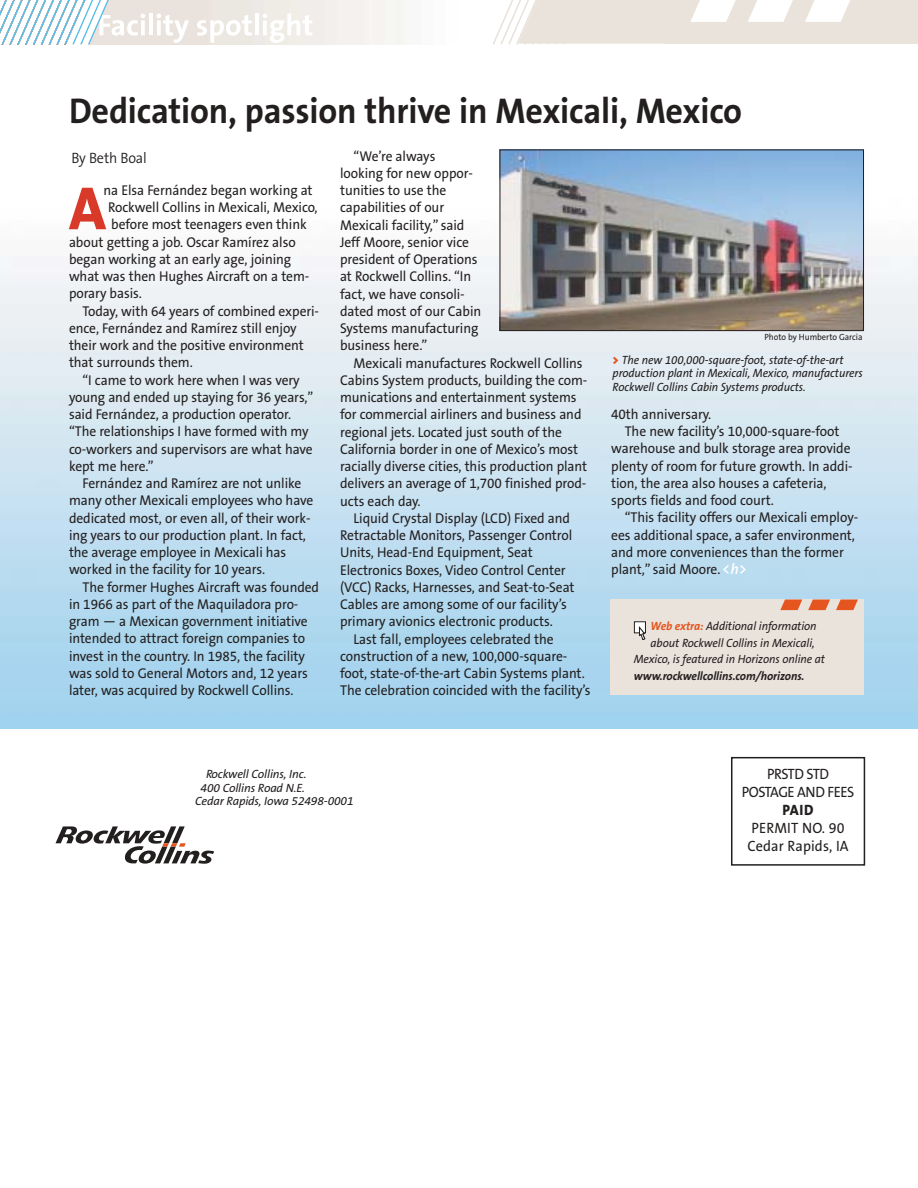
<style>
.page{position:relative;width:918px;height:1188px;background:#fff}
.page>*{position:absolute;margin:0;border:0;box-sizing:border-box;transform-origin:0 0}
.t1{font:800 61.5px "The Sans B8";color:#d83929;scale:.95 1}
.t2{font:700 36px "The Sans B7";letter-spacing:-.005em;color:#231f1f;scale:.95 1}
.t3{font:15px/18px "The Sans B5 Plain";letter-spacing:-.01em;color:#231f1f;text-align:center;scale:.95 1}
.t4{font:300 15px "The Sans B4";letter-spacing:-.01em;color:#231f1f;scale:.95 1}
.t5{font:14.25px "The Sans B5 Plain";letter-spacing:-.005em;color:#231f1f;scale:.95 1}
.t6{font:italic 12px/13.5px "The Sans B5 Plain";letter-spacing:-.005em;color:#231f1f;scale:.95 1}
.t7{font:italic 12px "The Sans B5 Plain";letter-spacing:-.005em;color:#231f1f}
.t8{font:italic 700 12px "The Sans B7";letter-spacing:-.005em;color:#231f1f;scale:.95 1}
.t9{font:9px "The Sans B5 Plain";letter-spacing:-.005em;color:#231f1f;scale:.95 1}
.s1{font-family:"The Sans B9";font-weight:900;font-style:normal;color:#e5551f}
.s2{font-family:"The Serif B6";font-weight:600;font-size:15px;color:#fff}
.s3{font-family:"The Sans B6";font-weight:600;font-style:italic;font-size:15px;color:#fff}
.s4{font-family:"The Sans B7";font-weight:700;color:#e5551f}
.s5{font-family:"The Sans B8";font-weight:800}
</style>
<div class="page">
<svg style="left:156px;top:14px;width:33px;height:29px"></svg>
<svg style="left:197px;top:15px;width:55px;height:28px"></svg>
<svg style="left:263px;top:13px;width:50px;height:30px"></svg>
<img style="left:0;top:149px;width:918px;height:580px">
<div style="left:731px;top:757px;width:134px;height:109px;border:2px solid #231f1f"></div>
<svg style="left:56px;top:826px;width:158px;height:38px"></svg>
<img style="left:502px;top:152px;width:360px;height:177px">
<div style="left:500px;top:150px;width:364px;height:181px;border:1px solid #231f1f"></div>
<svg style="left:0;top:0;width:145px;height:45px"></svg>
<div style="left:610px;top:599px;width:254px;height:96px;background:#eae3dc"></div>
<div style="left:634px;top:622px;width:11px;height:11px;background:#fff"></div>
<div style="left:634px;top:621px;width:12px;height:12px;border:1px solid #231f1f"></div>
<svg style="left:639px;top:627px;width:6px;height:13px"></svg>
<svg style="left:780px;top:600px;width:22px;height:10px"></svg>
<svg style="left:808px;top:600px;width:22px;height:10px"></svg>
<svg style="left:836px;top:600px;width:22px;height:10px"></svg>
<svg style="left:493px;top:0;width:425px;height:44px"></svg>
<p class="t2" style="left:69px;top:96px;width:710px">Dedication, passion thrive in Mexicali, Mexico</p>
<p class="t4" style="left:71px;top:152px;width:81px">By Beth Boal</p>
<p class="t5" style="left:104px;top:185px;width:222px">na Elsa Fernández began working at</p>
<p class="t5" style="left:108px;top:202px;width:222px">Rockwell Collins in Mexicali, Mexico,</p>
<p class="t5" style="left:111px;top:219px;width:207px">before most teenagers even think</p>
<p class="t5" style="left:69px;top:236px;width:240px">about getting a job. Oscar Ramírez also</p>
<p class="t5" style="left:69px;top:254px;width:235px">began working at an early age, joining</p>
<p class="t5" style="left:69px;top:271px;width:255px">what was then Hughes Aircraft on a tem-</p>
<p class="t5" style="left:69px;top:288px;width:78px">porary basis.</p>
<p class="t5" style="left:82px;top:305px;width:251px">Today, with 64 years of combined experi-</p>
<p class="t5" style="left:69px;top:323px;width:241px">ence, Fernández and Ramírez still enjoy</p>
<p class="t5" style="left:69px;top:340px;width:249px">their work and the positive environment</p>
<p class="t5" style="left:69px;top:357px;width:132px">that surrounds them.</p>
<p class="t5" style="left:82px;top:374px;width:230px">“I came to work here when I was very</p>
<p class="t5" style="left:69px;top:392px;width:259px">young and ended up staying for 36 years,”</p>
<p class="t5" style="left:69px;top:409px;width:235px">said Fernández, a production operator.</p>
<p class="t5" style="left:69px;top:426px;width:254px">“The relationships I have formed with my</p>
<p class="t5" style="left:69px;top:443px;width:258px">co-workers and supervisors are what have</p>
<p class="t5" style="left:69px;top:461px;width:91px">kept me here.”</p>
<p class="t5" style="left:82px;top:478px;width:232px">Fernández and Ramírez are not unlike</p>
<p class="t5" style="left:69px;top:495px;width:259px">many other Mexicali employees who have</p>
<p class="t5" style="left:69px;top:512px;width:256px">dedicated most, or even all, of their work-</p>
<p class="t5" style="left:69px;top:530px;width:251px">ing years to our production plant. In fact,</p>
<p class="t5" style="left:69px;top:547px;width:230px">the average employee in Mexicali has</p>
<p class="t5" style="left:69px;top:564px;width:208px">worked in the facility for 10 years.</p>
<p class="t5" style="left:82px;top:581px;width:251px">The former Hughes Aircraft was founded</p>
<p class="t5" style="left:69px;top:599px;width:243px">in 1966 as part of the Maquiladora pro-</p>
<p class="t5" style="left:69px;top:616px;width:253px">gram — a Mexican government initiative</p>
<p class="t5" style="left:69px;top:633px;width:250px">intended to attract foreign companies to</p>
<p class="t5" style="left:69px;top:650px;width:250px">invest in the country. In 1985, the facility</p>
<p class="t5" style="left:69px;top:667px;width:253px">was sold to General Motors and, 12 years</p>
<p class="t5" style="left:69px;top:685px;width:238px">later, was acquired by Rockwell Collins.</p>
<p class="t1" style="left:69px;top:184px;width:40px">A</p>
<p class="t5" style="left:354px;top:150px;width:88px">“We’re always</p>
<p class="t5" style="left:340px;top:167px;width:141px">looking for new oppor-</p>
<p class="t5" style="left:340px;top:185px;width:113px">tunities to use the</p>
<p class="t5" style="left:340px;top:202px;width:111px">capabilities of our</p>
<p class="t5" style="left:340px;top:219px;width:132px">Mexicali facility,” said</p>
<p class="t5" style="left:340px;top:236px;width:137px">Jeff Moore, senior vice</p>
<p class="t5" style="left:340px;top:254px;width:146px">president of Operations</p>
<p class="t5" style="left:340px;top:271px;width:140px">at Rockwell Collins. “In</p>
<p class="t5" style="left:340px;top:288px;width:133px">fact, we have consoli-</p>
<p class="t5" style="left:340px;top:305px;width:150px">dated most of our Cabin</p>
<p class="t5" style="left:340px;top:323px;width:147px">Systems manufacturing</p>
<p class="t5" style="left:340px;top:340px;width:93px">business here.”</p>
<p class="t5" style="left:354px;top:357px;width:243px">Mexicali manufactures Rockwell Collins</p>
<p class="t5" style="left:340px;top:374px;width:262px">Cabins System products, building the com-</p>
<p class="t5" style="left:340px;top:392px;width:250px">munications and entertainment systems</p>
<p class="t5" style="left:340px;top:409px;width:256px">for commercial airliners and business and</p>
<p class="t5" style="left:340px;top:426px;width:235px">regional jets. Located just south of the</p>
<p class="t5" style="left:340px;top:443px;width:252px">California border in one of Mexico’s most</p>
<p class="t5" style="left:340px;top:461px;width:262px">racially diverse cities, this production plant</p>
<p class="t5" style="left:340px;top:478px;width:261px">delivers an average of 1,700 finished prod-</p>
<p class="t5" style="left:340px;top:495px;width:86px">ucts each day.</p>
<p class="t5" style="left:354px;top:512px;width:229px">Liquid Crystal Display (LCD) Fixed and</p>
<p class="t5" style="left:340px;top:530px;width:246px">Retractable Monitors, Passenger Control</p>
<p class="t5" style="left:340px;top:547px;width:204px">Units, Head-End Equipment, Seat</p>
<p class="t5" style="left:340px;top:564px;width:239px">Electronics Boxes, Video Control Center</p>
<p class="t5" style="left:340px;top:581px;width:248px">(VCC) Racks, Harnesses, and Seat-to-Seat</p>
<p class="t5" style="left:340px;top:599px;width:240px">Cables are among some of our facility’s</p>
<p class="t5" style="left:340px;top:616px;width:225px">primary avionics electronic products.</p>
<p class="t5" style="left:354px;top:633px;width:212px">Last fall, employees celebrated the</p>
<p class="t5" style="left:340px;top:650px;width:241px">construction of a new, 100,000-square-</p>
<p class="t5" style="left:340px;top:668px;width:259px">foot, state-of-the-art Cabin Systems plant.</p>
<p class="t5" style="left:340px;top:685px;width:265px">The celebration coincided with the facility’s</p>
<p class="t9" style="left:765px;top:333px;width:105px">Photo by Humberto Garcia</p>
<p class="t6" style="left:613px;top:354px;width:265px"><span class="s1">&gt;</span> The new 100,000-square-foot, state-of-the-art production plant in Mexicali, Mexico, manufacturers<br>Rockwell Collins Cabin Systems products.</p>
<p class="t5" style="left:611px;top:408px;width:107px">40th anniversary.</p>
<p class="t5" style="left:625px;top:426px;width:228px">The new facility’s 10,000-square-foot</p>
<p class="t5" style="left:611px;top:443px;width:253px">warehouse and bulk storage area provide</p>
<p class="t5" style="left:611px;top:460px;width:256px">plenty of room for future growth. In addi-</p>
<p class="t5" style="left:611px;top:477px;width:228px">tion, the area also houses a cafeteria,</p>
<p class="t5" style="left:611px;top:495px;width:173px">sports fields and food court.</p>
<p class="t5" style="left:625px;top:512px;width:247px">“This facility offers our Mexicali employ-</p>
<p class="t5" style="left:611px;top:529px;width:258px">ees additional space, a safer environment,</p>
<p class="t5" style="left:611px;top:546px;width:246px">and more conveniences than the former</p>
<p class="t5" style="left:611px;top:564px;width:145px">plant,” said Moore.<span class="s2">&lt;</span><span class="s3">h</span><span class="s2">&gt;</span></p>
<p class="t6" style="left:651px;top:621px;width:176px"><span class="s4">Web extra:</span> Additional information</p>
<p class="t6" style="left:651px;top:637px;width:174px">about Rockwell Collins in Mexicali,</p>
<p class="t6" style="left:634px;top:654px;width:203px">Mexico, is featured in Horizons online at</p>
<p class="t8" style="left:634px;top:671px;width:181px">www.rockwellcollins.com/horizons.</p>
<p class="t7" style="left:206px;top:770px;width:102px">Rockwell Collins, Inc.</p>
<p class="t7" style="left:201px;top:783px;width:106px">400 Collins Road N.E.</p>
<p class="t7" style="left:195px;top:797px;width:160px">Cedar Rapids, Iowa 52498-0001</p>
<p class="t3" style="left:742px;top:766px;width:120px">PRSTD STD<br>POSTAGE AND FEES<br><span class="s5">PAID<br></span>PERMIT NO. 90<br>Cedar Rapids, IA</p>
</div>
